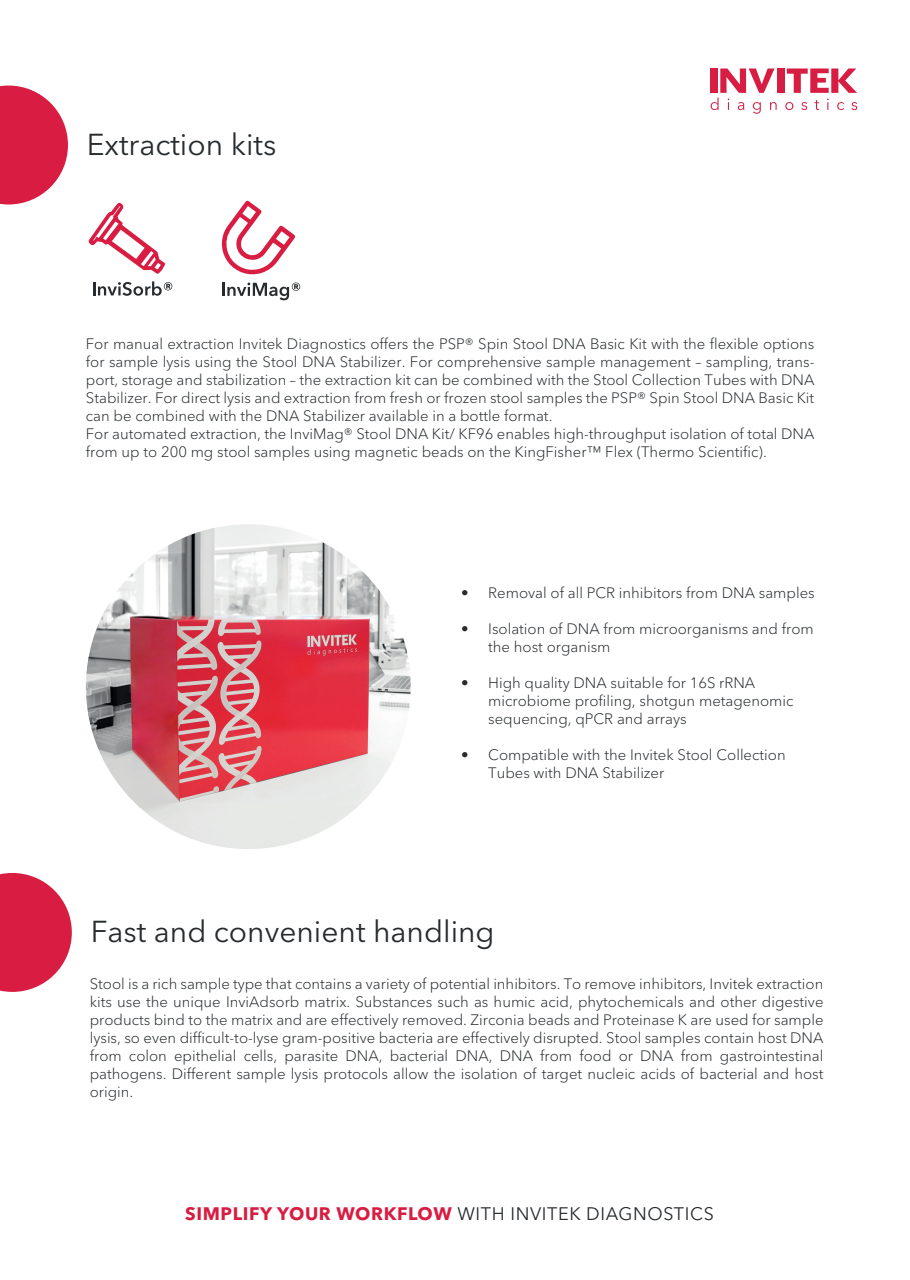
<style>
.page{position:relative;width:910px;height:1280px;background:#fff}
.page>*{position:absolute;margin:0;border:0;box-sizing:border-box;transform-origin:0 0}
.t1{font:30px "Avenir Next LT Pro";color:#272b2e}
.t2{font:18px "Avenir Next LT Pro";letter-spacing:.035em;color:#272b2e}
.t3{font:300 15px/18px "Avenir Next LT Pro";color:#272b2e}
.s1{font-weight:700;color:#d81d43}
</style>
<div class="page">
<div style="left:777px;top:68px;width:7px;height:25px;background:#d81d43"></div>
<svg style="left:787px;top:68px;width:70px;height:25px"></svg>
<svg style="left:711px;top:68px;width:66px;height:46px"></svg>
<svg style="left:785px;top:102px;width:8px;height:8px"></svg>
<svg style="left:801px;top:102px;width:6px;height:8px"></svg>
<svg style="left:814px;top:100px;width:5px;height:10px"></svg>
<svg style="left:827px;top:99px;width:2px;height:11px"></svg>
<svg style="left:837px;top:102px;width:7px;height:8px"></svg>
<svg style="left:851px;top:102px;width:6px;height:8px"></svg>
<svg style="left:0;top:86px;width:68px;height:118px"></svg>
<svg style="left:222px;top:282px;width:78px;height:18px"></svg>
<svg style="left:221px;top:200px;width:75px;height:74px"></svg>
<svg style="left:93px;top:281px;width:79px;height:15px"></svg>
<svg style="left:88px;top:203px;width:77px;height:71px"></svg>
<img style="left:86px;top:524px;width:325px;height:325px;border-radius:162px">
<svg style="left:0;top:873px;width:72px;height:119px"></svg>
<h1 class="t1" style="left:87px;top:127px;width:191px">Extraction kits</h1>
<p class="t3" style="left:86px;top:335px;width:730px">For manual extraction Invitek Diagnostics offers the PSP® Spin Stool DNA Basic Kit with the flexible options for sample lysis using the Stool DNA Stabilizer. For comprehensive sample management – sampling, trans&shy;port, storage and stabilization – the extraction kit can be combined with the Stool Collection Tubes with DNA Stabilizer. For direct lysis and extraction from fresh or frozen stool samples the PSP® Spin Stool DNA Basic Kit can be combined with the DNA Stabilizer available in a bottle format.<br>For automated extraction, the InviMag® Stool DNA Kit/ KF96 enables high-throughput isolation of total DNA from up to 200 mg stool samples using magnetic beads on the KingFisher™ Flex (Thermo Scientific).</p>
<p class="t3" style="left:461px;top:584px;width:355px">• Removal of all PCR inhibitors from DNA samples</p>
<p class="t3" style="left:488px;top:620px;width:327px;text-indent:-27px">• Isolation of DNA from microorganisms and from the host organism</p>
<p class="t3" style="left:488px;top:674px;width:307px;text-indent:-27px">• High quality DNA suitable for 16S rRNA microbiome profiling, shotgun metagenomic sequencing, qPCR and arrays</p>
<p class="t3" style="left:488px;top:746px;width:299px;text-indent:-27px">• Compatible with the Invitek Stool Collection<br>Tubes with DNA Stabilizer</p>
<h1 class="t1" style="left:91px;top:914px;width:405px">Fast and convenient handling</h1>
<p class="t3" style="left:90px;top:974px;width:735px;text-align:justify">Stool is a rich sample type that contains a variety of potential inhibitors. To remove inhibitors, Invitek extraction kits use the unique InviAdsorb matrix. Substances such as humic acid, phytochemicals and other digestive products bind to the matrix and are effectively removed. Zirconia beads and Proteinase K are used for sample lysis, so even difficult-to-lyse gram-positive bacteria are effectively disrupted. Stool samples contain host DNA from colon epithelial cells, parasite DNA, bacterial DNA, DNA from food or DNA from gastrointestinal pathogens. Different sample lysis protocols allow the isolation of target nucleic acids of bacterial and host origin.</p>
<p class="t2" style="left:185px;top:1202px;width:530px"><span class="s1">SIMPLIFY YOUR WORKFLOW</span> WITH INVITEK DIAGNOSTICS</p>
</div>
